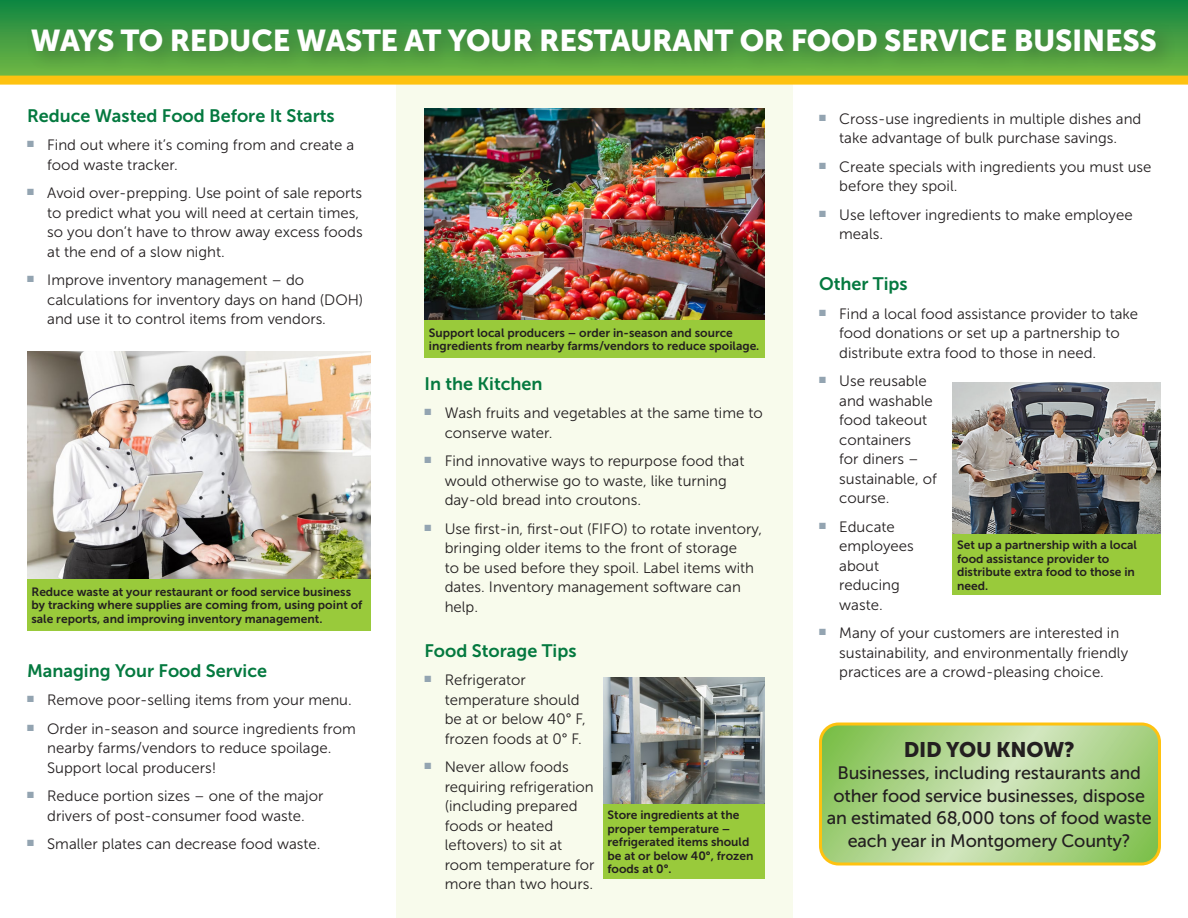
<style>
.page{position:relative;width:1188px;height:918px;background:#fff}
.page>*{position:absolute;margin:0;border:0;box-sizing:border-box;transform-origin:0 0}
.t1{font:30px "Museo Sans 900";letter-spacing:-.01em;color:#fff}
.t2{font:21px "Museo Sans 900";letter-spacing:-.01em;color:#231f20}
.t3{font:18px/22.5px "Museo Sans 500";letter-spacing:-.01em;color:#231f20;text-align:center}
.t4{font:18px "Museo Sans 700";color:#04793f}
.t5{font:15px/19.5px "Museo Sans 300";color:#231f20}
.t6{font:12px/13.5px "Museo Sans 700";color:#231f20}
</style>
<div class="page">
<div style="left:396px;top:27px;width:396px;height:891px;background:#f8fbec"></div>
<div style="left:0;top:0;width:1188px;height:81px;background:linear-gradient(to bottom,#108541,#79ba44)"></div>
<div style="left:0;top:76px;width:1188px;height:9px;background:#fec210"></div>
<div style="left:24px;top:21px;width:1153px;height:52px;background:#231f20;opacity:.29"></div>
<svg style="left:820px;top:724px;width:340px;height:140px;background:#afd58e"></svg>
<div style="left:819px;top:723px;width:342px;height:142px;border:3px solid #fec210;border-radius:18px"></div>
<img style="left:27px;top:351px;width:343px;height:228px">
<img style="left:424px;top:108px;width:341px;height:212px">
<div style="left:27px;top:579px;width:343px;height:52px;background:#99ca3b"></div>
<div style="left:424px;top:320px;width:341px;height:38px;background:#99ca3b"></div>
<img style="left:603px;top:677px;width:162px;height:128px">
<div style="left:603px;top:805px;width:162px;height:74px;background:#99ca3b"></div>
<img style="left:953px;top:382px;width:208px;height:153px">
<div style="left:953px;top:535px;width:208px;height:60px;background:#99ca3b"></div>
<h1 class="t1" style="left:31px;top:23px;width:1128px">WAYS TO REDUCE WASTE AT YOUR RESTAURANT OR FOOD SERVICE BUSINESS</h1>
<p class="t4" style="left:27px;top:105px;width:309px">Reduce Wasted Food Before It Starts</p>
<p class="t5" style="left:47px;top:135px;width:309px;text-indent:-20px"><sup>■</sup> Find out where it’s coming from and create a food waste tracker.</p>
<p class="t5" style="left:47px;top:183px;width:317px;text-indent:-20px"><sup>■</sup> Avoid over-prepping. Use point of sale reports to predict what you will need at certain times, so you don’t have to throw away excess foods at the end of a slow night.</p>
<p class="t5" style="left:47px;top:270px;width:318px;text-indent:-20px"><sup>■</sup> Improve inventory management – do calculations for inventory days on hand (DOH) and use it to control items from vendors.</p>
<p class="t6" style="left:32px;top:585px;width:332px">Reduce waste at your restaurant or food service business by tracking where supplies are coming from, using point of sale reports, and improving inventory management.</p>
<p class="t4" style="left:27px;top:660px;width:242px">Managing Your Food Service</p>
<p class="t5" style="left:27px;top:690px;width:326px"><sup>■</sup> Remove poor-selling items from your menu.</p>
<p class="t5" style="left:47px;top:719px;width:310px;text-indent:-20px"><sup>■</sup> Order in-season and source ingredients from nearby farms/vendors to reduce spoilage.<br>Support local producers!</p>
<p class="t5" style="left:27px;top:786px;width:298px;text-align:center"><sup>■</sup> Reduce portion sizes – one of the major drivers of post-consumer food waste.</p>
<p class="t5" style="left:27px;top:834px;width:295px"><sup>■</sup> Smaller plates can decrease food waste.</p>
<p class="t6" style="left:429px;top:326px;width:332px">Support local producers – order in-season and source ingredients from nearby farms/vendors to reduce spoilage.</p>
<p class="t4" style="left:424px;top:374px;width:120px">In the Kitchen</p>
<p class="t5" style="left:445px;top:404px;width:320px;text-indent:-20px"><sup>■</sup> Wash fruits and vegetables at the same time to conserve water.</p>
<p class="t5" style="left:445px;top:452px;width:301px;text-indent:-20px"><sup>■</sup> Find innovative ways to repurpose food that would otherwise go to waste, like turning day-old bread into croutons.</p>
<p class="t5" style="left:445px;top:519px;width:319px;text-indent:-20px"><sup>■</sup> Use first-in, first-out (FIFO) to rotate inventory, bringing older items to the front of storage<br>to be used before they spoil. Label items with dates. Inventory management software can help.</p>
<p class="t4" style="left:424px;top:641px;width:154px">Food Storage Tips</p>
<p class="t5" style="left:445px;top:671px;width:143px;text-indent:-20px"><sup>■</sup> Refrigerator temperature should be at or below 40° F, frozen foods at 0° F.</p>
<p class="t5" style="left:445px;top:758px;width:151px;text-indent:-20px"><sup>■</sup> Never allow foods requiring refrigeration (including prepared foods or heated leftovers) to sit at room temperature for more than two hours.</p>
<p class="t6" style="left:608px;top:808px;width:148px">Store ingredients at the proper temperature – refrigerated items should be at or below 40°, frozen foods at 0°.</p>
<p class="t5" style="left:819px;top:109px;width:324px;text-align:center"><sup>■</sup> Cross-use ingredients in multiple dishes and take advantage of bulk purchase savings.</p>
<p class="t5" style="left:839px;top:157px;width:314px;text-indent:-20px"><sup>■</sup> Create specials with ingredients you must use before they spoil.</p>
<p class="t5" style="left:839px;top:205px;width:295px;text-indent:-20px"><sup>■</sup> Use leftover ingredients to make employee meals.</p>
<p class="t4" style="left:819px;top:274px;width:90px">Other Tips</p>
<p class="t5" style="left:839px;top:304px;width:300px;text-indent:-20px"><sup>■</sup> Find a local food assistance provider to take food donations or set up a partnership to distribute extra food to those in need.</p>
<p class="t5" style="left:839px;top:371px;width:99px;text-indent:-20px"><sup>■</sup> Use reusable and washable food takeout containers<br>for diners – sustainable, of course.</p>
<p class="t5" style="left:839px;top:517px;width:76px;text-indent:-20px"><sup>■</sup> Educate employees about reducing waste.</p>
<p class="t5" style="left:839px;top:623px;width:290px;text-indent:-20px"><sup>■</sup> Many of your customers are interested in sustainability, and environmentally friendly practices are a crowd-pleasing choice.</p>
<p class="t6" style="left:957px;top:538px;width:181px">Set up a partnership with a local food assistance provider to distribute extra food to those in need.</p>
<h2 class="t2" style="left:904px;top:738px;width:172px">DID YOU KNOW?</h2>
<p class="t3" style="left:827px;top:762px;width:326px">Businesses, including restaurants and other food service businesses, dispose an estimated 68,000 tons of food waste each year in Montgomery County?</p>
</div>
